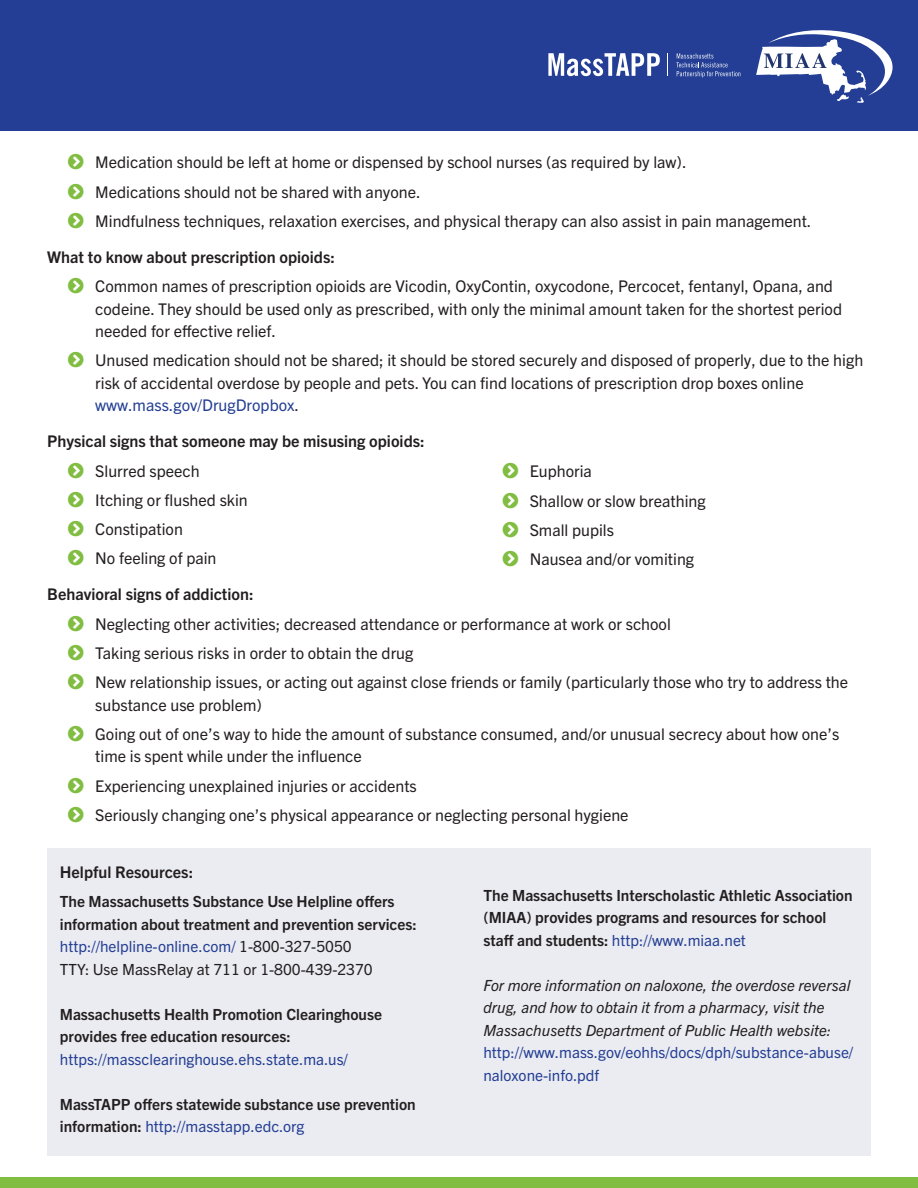
<style>
.page{position:relative;width:918px;height:1188px;background:#fff}
.page>*{position:absolute;margin:0;border:0;box-sizing:border-box;transform-origin:0 0}
.t1{font:16.2px/29.2px "Trade Gothic Next LT Pro";color:#231f20}
.t2{font:700 16.2px "Trade Gothic Next LT Pro";color:#231f20}
.t3{font:700 15.3px/22.5px "Trade Gothic Next LT Pro";color:#231f20}
.t4{font:italic 15.3px/22.5px "Trade Gothic Next LT Pro";color:#231f20}
.t5{font:15.3px/22.5px "Trade Gothic Next LT Pro";color:#233e94}
.s1{color:#233e94}
.s2{font-weight:400;color:#233e94}
.s3{font-weight:400}
</style>
<div class="page">
<div style="left:0;top:0;width:918px;height:131px;background:#233e94"></div>
<div style="left:0;top:1177px;width:918px;height:11px;background:#81bd41"></div>
<svg style="left:548px;top:53px;width:112px;height:23px"></svg>
<svg style="left:676px;top:53px;width:64px;height:24px"></svg>
<svg style="left:756px;top:30px;width:137px;height:73px"></svg>
<div style="left:47px;top:848px;width:824px;height:308px;background:#ebecf1"></div>
<p class="t1" style="left:95px;top:149px;width:718px">Medication should be left at home or dispensed by school nurses (as required by law).<br>Medications should not be shared with anyone.<br>Mindfulness techniques, relaxation exercises, and physical therapy can also assist in pain management.</p>
<p class="t2" style="left:47px;top:251px;width:289px">What to know about prescription opioids:</p>
<p class="t1" style="left:95px;top:276px;width:748px;line-height:22.5px">Common names of prescription opioids are Vicodin, OxyContin, oxycodone, Percocet, fentanyl, Opana, and codeine. They should be used only as prescribed, with only the minimal amount taken for the shortest period needed for effective relief.</p>
<p class="t1" style="left:95px;top:351px;width:770px;line-height:22.5px">Unused medication should not be shared; it should be stored securely and disposed of properly, due to the high risk of accidental overdose by people and pets. You can find locations of prescription drop boxes online <span class="s1">www.mass.gov/DrugDropbox</span>.</p>
<p class="t2" style="left:47px;top:436px;width:379px">Physical signs that someone may be misusing opioids:</p>
<p class="t1" style="left:95px;top:458px;width:154px">Slurred speech<br>Itching or flushed skin<br>Constipation<br>No feeling of pain</p>
<p class="t2" style="left:47px;top:589px;width:208px">Behavioral signs of addiction:</p>
<p class="t1" style="left:95px;top:611px;width:755px">Neglecting other activities; decreased attendance or performance at work or school<br>Taking serious risks in order to obtain the drug<br>New relationship issues, or acting out against close friends or family (particularly those who try to address the</p>
<p class="t1" style="left:95px;top:692px;width:746px">substance use problem)<br>Going out of one’s way to hide the amount of substance consumed, and/or unusual secrecy about how one’s</p>
<p class="t1" style="left:95px;top:743px;width:535px">time is spent while under the influence<br>Experiencing unexplained injuries or accidents<br>Seriously changing one’s physical appearance or neglecting personal hygiene</p>
<p class="t1" style="left:530px;top:458px;width:177px">Euphoria<br>Shallow or slow breathing<br>Small pupils<br>Nausea and/or vomiting</p>
<p class="t2" style="left:60px;top:866px;width:135px">Helpful Resources:</p>
<p class="t3" style="left:60px;top:892px;width:358px">The Massachusetts Substance Use Helpline offers information about treatment and prevention services: <span class="s2">http://helpline-online.com/</span> <span class="s3">1-800-327-5050<br>TTY: Use MassRelay at 711 or 1-800-439-2370</span></p>
<p class="t3" style="left:60px;top:1004px;width:324px">Massachusetts Health Promotion Clearinghouse provides free education resources:</p>
<p class="t5" style="left:60px;top:1049px;width:290px">https://massclearinghouse.ehs.state.ma.us/</p>
<p class="t3" style="left:60px;top:1094px;width:357px">MassTAPP offers statewide substance use prevention information: <span class="s2">http://masstapp.edc.org</span></p>
<p class="t3" style="left:483px;top:885px;width:371px">The Massachusetts Interscholastic Athletic Association (MIAA) provides programs and resources for school staff and students: <span class="s2">http://www.miaa.net</span></p>
<p class="t4" style="left:483px;top:975px;width:368px">For more information on naloxone, the overdose reversal drug, and how to obtain it from a pharmacy, visit the<br>Massachusetts Department of Public Health website:</p>
<p class="t5" style="left:483px;top:1043px;width:371px">http://www.mass.gov/eohhs/docs/dph/substance-abuse/ naloxone-info.pdf</p>
</div>
